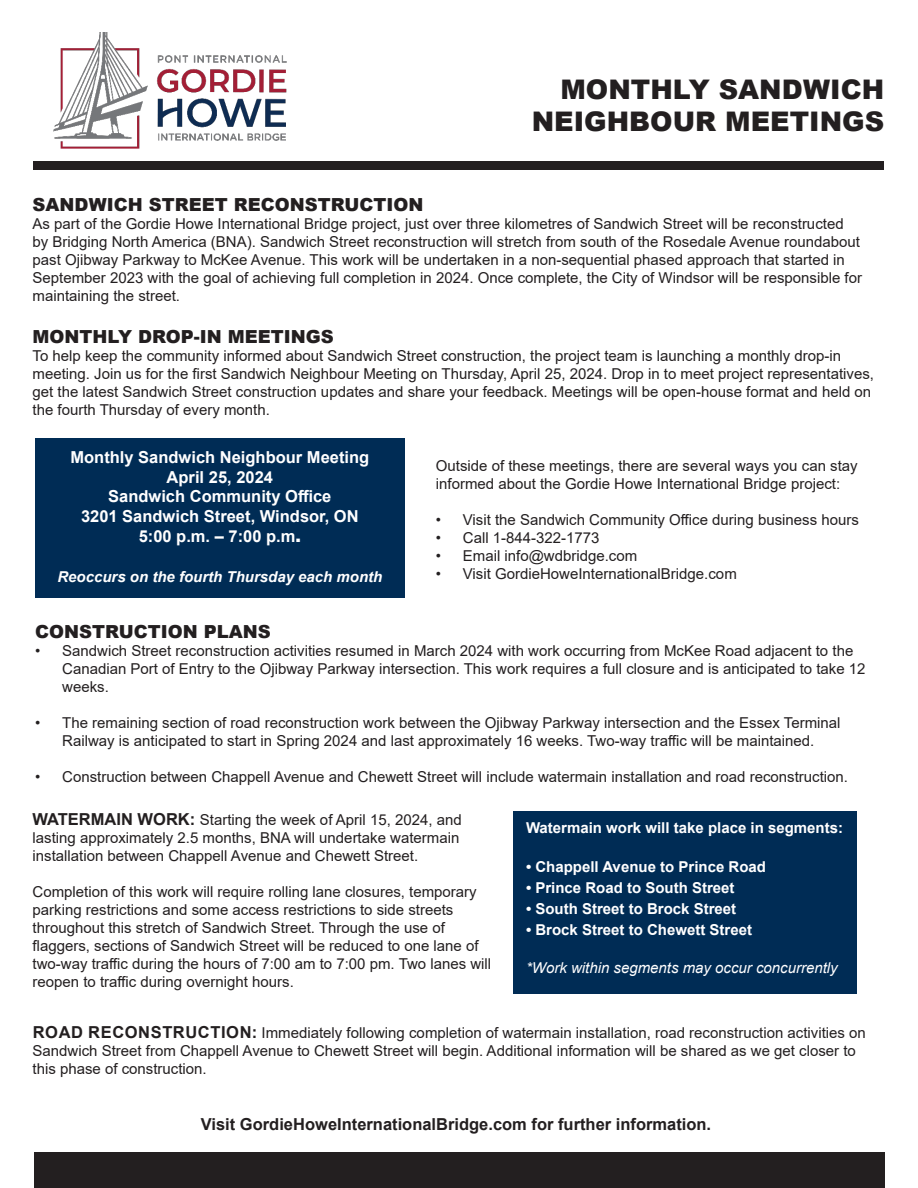
<style>
.page{position:relative;width:918px;height:1188px;background:#fff}
.page>*{position:absolute;margin:0;border:0;box-sizing:border-box;transform-origin:0 0}
.t1{font:900 27px "Arial";color:#231f20}
.t2{font:900 18px "Arial";color:#231f20}
.t3{font:700 16.5px "Arial";color:#fff}
.t4{font:700 16.5px "Arial";color:#231f20}
.t5{font:15px/18px "Arial";color:#231f20}
.t6{font:700 15px "Arial";color:#fff}
.t7{font:italic 15px "Arial";color:#fff}
.t8{font:italic 700 15px "Arial";color:#fff}
.s1{font-weight:900}
.s2{font-weight:700;font-size:16.5px}
</style>
<div class="page">
<div style="left:35px;top:439px;width:370px;height:159px;background:#002c55"></div>
<img style="left:53px;top:32px;width:234px;height:117px">
<div style="left:34px;top:161px;width:850px;height:8px;background:#231f20"></div>
<div style="left:34px;top:1153px;width:851px;height:35px;background:#231f20"></div>
<div style="left:513px;top:811px;width:343px;height:183px;background:#002c55"></div>
<p class="t1" style="left:560px;top:69px;width:325px">MONTHLY SANDWICH</p>
<p class="t1" style="left:532px;top:102px;width:354px">NEIGHBOUR MEETINGS</p>
<p class="t2" style="left:33px;top:192px;width:392px">SANDWICH STREET RECONSTRUCTION</p>
<p class="t5" style="left:33px;top:215px;width:831px">As part of the Gordie Howe International Bridge project, just over three kilometres of Sandwich Street will be reconstructed by Bridging North America (BNA). Sandwich Street reconstruction will stretch from south of the Rosedale Avenue roundabout past Ojibway Parkway to McKee Avenue. This work will be undertaken in a non-sequential phased approach that started in September 2023 with the goal of achieving full completion in 2024. Once complete, the City of Windsor will be responsible for maintaining the street.</p>
<p class="t2" style="left:33px;top:323px;width:303px">MONTHLY DROP-IN MEETINGS</p>
<p class="t5" style="left:33px;top:346px;width:843px">To help keep the community informed about Sandwich Street construction, the project team is launching a monthly drop-in meeting. Join us for the first Sandwich Neighbour Meeting on Thursday, April 25, 2024. Drop in to meet project representatives, get the latest Sandwich Street construction updates and share your feedback. Meetings will be open-house format and held on the fourth Thursday of every month.</p>
<p class="t3" style="left:70px;top:445px;width:300px">Monthly Sandwich Neighbour Meeting</p>
<p class="t3" style="left:167px;top:465px;width:108px">April 25, 2024</p>
<p class="t3" style="left:108px;top:485px;width:225px">Sandwich Community Office</p>
<p class="t3" style="left:81px;top:505px;width:279px">3201 Sandwich Street, Windsor, ON</p>
<p class="t3" style="left:139px;top:525px;width:164px">5:00 p.m. – 7:00 p.m<span class="s1">.</span></p>
<p class="t8" style="left:57px;top:566px;width:327px">Reoccurs on the fourth Thursday each month</p>
<p class="t5" style="left:436px;top:457px;width:423px">Outside of these meetings, there are several ways you can stay informed about the Gordie Howe International Bridge project:</p>
<p class="t5" style="left:436px;top:511px;width:425px">• Visit the Sandwich Community Office during business hours</p>
<p class="t5" style="left:436px;top:529px;width:165px">• Call 1-844-322-1773</p>
<p class="t5" style="left:436px;top:547px;width:203px">• Email info@wdbridge.com</p>
<p class="t5" style="left:436px;top:565px;width:302px">• Visit GordieHoweInternationalBridge.com</p>
<p class="t2" style="left:35px;top:618px;width:237px">CONSTRUCTION PLANS</p>
<p class="t5" style="left:62px;top:641px;width:805px;text-indent:-27px">• Sandwich Street reconstruction activities resumed in March 2024 with work occurring from McKee Road adjacent to the<br>Canadian Port of Entry to the Ojibway Parkway intersection. This work requires a full closure and is anticipated to take 12 weeks.</p>
<p class="t5" style="left:35px;top:713px;width:807px;text-align:center">• The remaining section of road reconstruction work between the Ojibway Parkway intersection and the Essex Terminal<br>Railway is anticipated to start in Spring 2024 and last approximately 16 weeks. Two-way traffic will be maintained.</p>
<p class="t5" style="left:35px;top:767px;width:814px">• Construction between Chappell Avenue and Chewett Street will include watermain installation and road reconstruction.</p>
<p class="t5" style="left:33px;top:810px;width:431px"><span class="s2">WATERMAIN WORK:</span> Starting the week of April 15, 2024, and lasting approximately 2.5 months, BNA will undertake watermain installation between Chappell Avenue and Chewett Street.</p>
<p class="t5" style="left:33px;top:882px;width:460px">Completion of this work will require rolling lane closures, temporary parking restrictions and some access restrictions to side streets throughout this stretch of Sandwich Street. Through the use of flaggers, sections of Sandwich Street will be reduced to one lane of two-way traffic during the hours of 7:00 am to 7:00 pm. Two lanes will reopen to traffic during overnight hours.</p>
<p class="t6" style="left:526px;top:818px;width:319px">Watermain work will take place in segments:</p>
<p class="t6" style="left:526px;top:857px;width:242px">• Chappell Avenue to Prince Road</p>
<p class="t6" style="left:526px;top:878px;width:210px">• Prince Road to South Street</p>
<p class="t6" style="left:526px;top:899px;width:212px">• South Street to Brock Street</p>
<p class="t6" style="left:526px;top:920px;width:228px">• Brock Street to Chewett Street</p>
<p class="t7" style="left:526px;top:958px;width:313px">*Work within segments may occur concurrently</p>
<p class="t5" style="left:33px;top:1024px;width:835px"><span class="s2">ROAD RECONSTRUCTION:</span> Immediately following completion of watermain installation, road reconstruction activities on<br>Sandwich Street from Chappell Avenue to Chewett Street will begin. Additional information will be shared as we get closer to this phase of construction.</p>
<p class="t4" style="left:201px;top:1113px;width:512px">Visit GordieHoweInternationalBridge.com for further information.</p>
</div>
